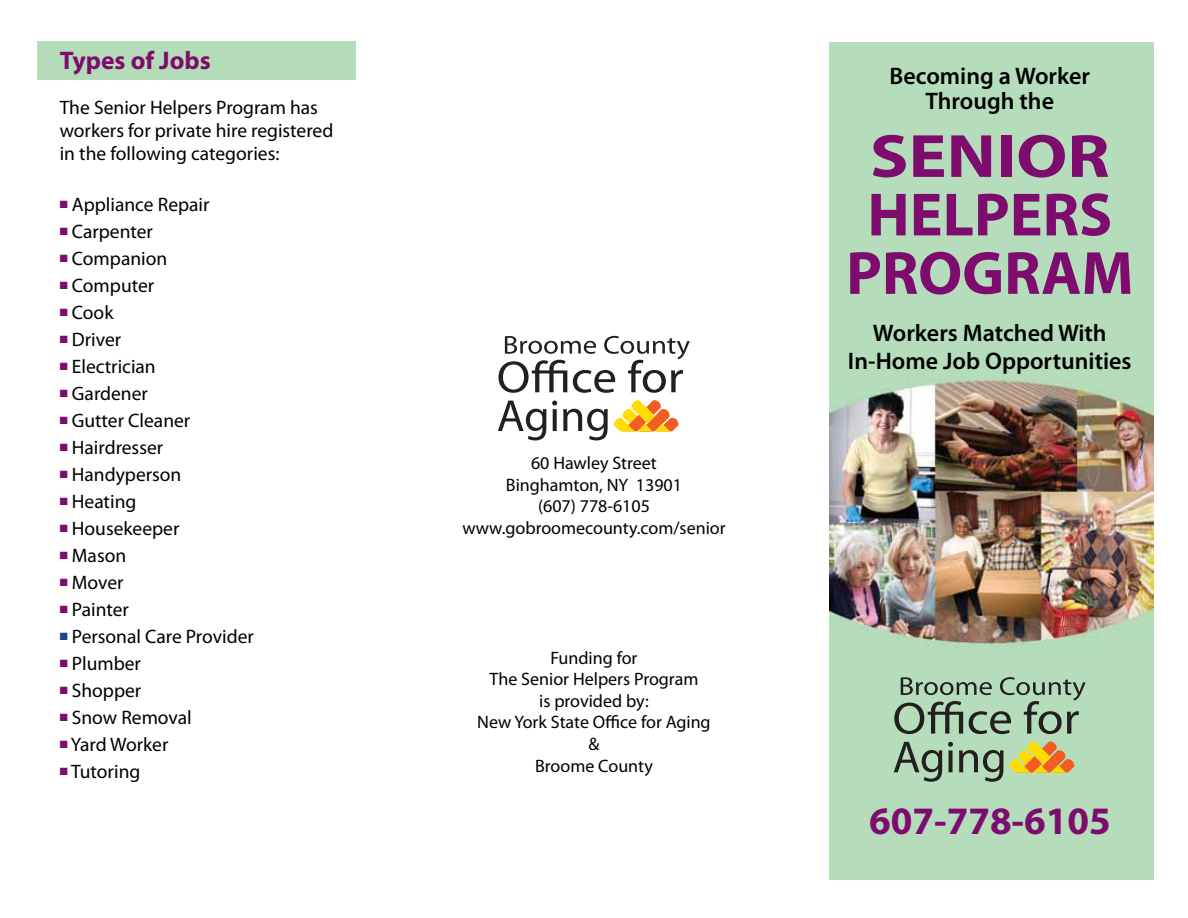
<style>
.page{position:relative;width:1188px;height:918px;background:#fff}
.page>*{position:absolute;margin:0;border:0;box-sizing:border-box;transform-origin:0 0}
.t1{font:700 61.5px/58.5px "Myriad Pro";color:#7e0c6e;text-align:center;scale:1.16 1}
.t2{font:700 39px "Myriad Pro";color:#7e0c6e}
.t3{font:700 25.5px "Myriad Pro";color:#7e0c6e}
.t4{font:600 24px/25.5px "Myriad Pro";color:#000;text-align:center}
.t5{font:19.5px/23.4px "Myriad Pro";color:#000}
.t6{font:18px/21.6px "Myriad Pro";color:#000;text-align:center}
</style>
<div class="page">
<img style="left:829px;top:42px;width:324px;height:837px">
<div style="left:38px;top:41px;width:318px;height:39px;background:#b5dcb9"></div>
<svg style="left:1010px;top:741px;width:64px;height:32px;background:#e0b34c"></svg>
<svg style="left:894px;top:677px;width:192px;height:57px;background:#91af95"></svg>
<svg style="left:894px;top:742px;width:48px;height:40px;background:#8aa58d"></svg>
<svg style="left:948px;top:742px;width:5px;height:30px"></svg>
<svg style="left:959px;top:750px;width:45px;height:32px"></svg>
<svg style="left:614px;top:400px;width:65px;height:31px"></svg>
<svg style="left:498px;top:336px;width:192px;height:57px"></svg>
<svg style="left:498px;top:401px;width:59px;height:39px"></svg>
<svg style="left:563px;top:409px;width:45px;height:31px"></svg>
<h3 class="t3" style="left:60px;top:43px;width:153px">Types of Jobs</h3>
<p class="t5" style="left:60px;top:95px;width:275px">The Senior Helpers Program has workers for private hire registered in the following categories:</p>
<p class="t5" style="left:60px;top:192px;width:151px"><sup>■</sup> Appliance Repair</p>
<p class="t5" style="left:60px;top:219px;width:95px"><sup>■</sup> Carpenter</p>
<p class="t5" style="left:60px;top:246px;width:109px"><sup>■</sup> Companion</p>
<p class="t5" style="left:60px;top:273px;width:96px"><sup>■</sup> Computer</p>
<p class="t5" style="left:60px;top:300px;width:55px"><sup>■</sup> Cook</p>
<p class="t5" style="left:60px;top:327px;width:63px"><sup>■</sup> Driver</p>
<p class="t5" style="left:60px;top:354px;width:98px"><sup>■</sup> Electrician</p>
<p class="t5" style="left:60px;top:381px;width:90px"><sup>■</sup> Gardener</p>
<p class="t5" style="left:60px;top:408px;width:132px"><sup>■</sup> Gutter Cleaner</p>
<p class="t5" style="left:60px;top:435px;width:105px"><sup>■</sup> Hairdresser</p>
<p class="t5" style="left:60px;top:462px;width:123px"><sup>■</sup> Handyperson</p>
<p class="t5" style="left:60px;top:489px;width:78px"><sup>■</sup> Heating</p>
<p class="t5" style="left:60px;top:516px;width:121px"><sup>■</sup> Housekeeper</p>
<p class="t5" style="left:60px;top:543px;width:68px"><sup>■</sup> Mason</p>
<p class="t5" style="left:60px;top:570px;width:65px"><sup>■</sup> Mover</p>
<p class="t5" style="left:60px;top:597px;width:71px"><sup>■</sup> Painter</p>
<p class="t5" style="left:60px;top:624px;width:196px"><sup>■</sup> Personal Care Provider</p>
<p class="t5" style="left:60px;top:651px;width:83px"><sup>■</sup> Plumber</p>
<p class="t5" style="left:60px;top:678px;width:83px"><sup>■</sup> Shopper</p>
<p class="t5" style="left:60px;top:705px;width:134px"><sup>■</sup> Snow Removal</p>
<p class="t5" style="left:60px;top:732px;width:110px"><sup>■</sup> Yard Worker</p>
<p class="t5" style="left:60px;top:759px;width:82px"><sup>■</sup> Tutoring</p>
<p class="t6" style="left:462px;top:452px;width:265px">60 Hawley Street<br>Binghamton, NY 13901<br>(607) 778-6105 www.gobroomecounty.com/senior</p>
<p class="t6" style="left:477px;top:647px;width:235px">Funding for<br>The Senior Helpers Program<br>is provided by:<br>New York State Office for Aging &amp;<br>Broome County</p>
<p class="t4" style="left:889px;top:62px;width:202px">Becoming a Worker<br>Through the</p>
<h1 class="t1" style="left:846px;top:125px;width:249px">SENIOR<br>HELPERS<br>PROGRAM</h1>
<p class="t4" style="left:848px;top:318px;width:285px;line-height:28.8px">Workers Matched With<br>In-Home Job Opportunities</p>
<h2 class="t2" style="left:869px;top:795px;width:243px">607-778-6105</h2>
</div>
